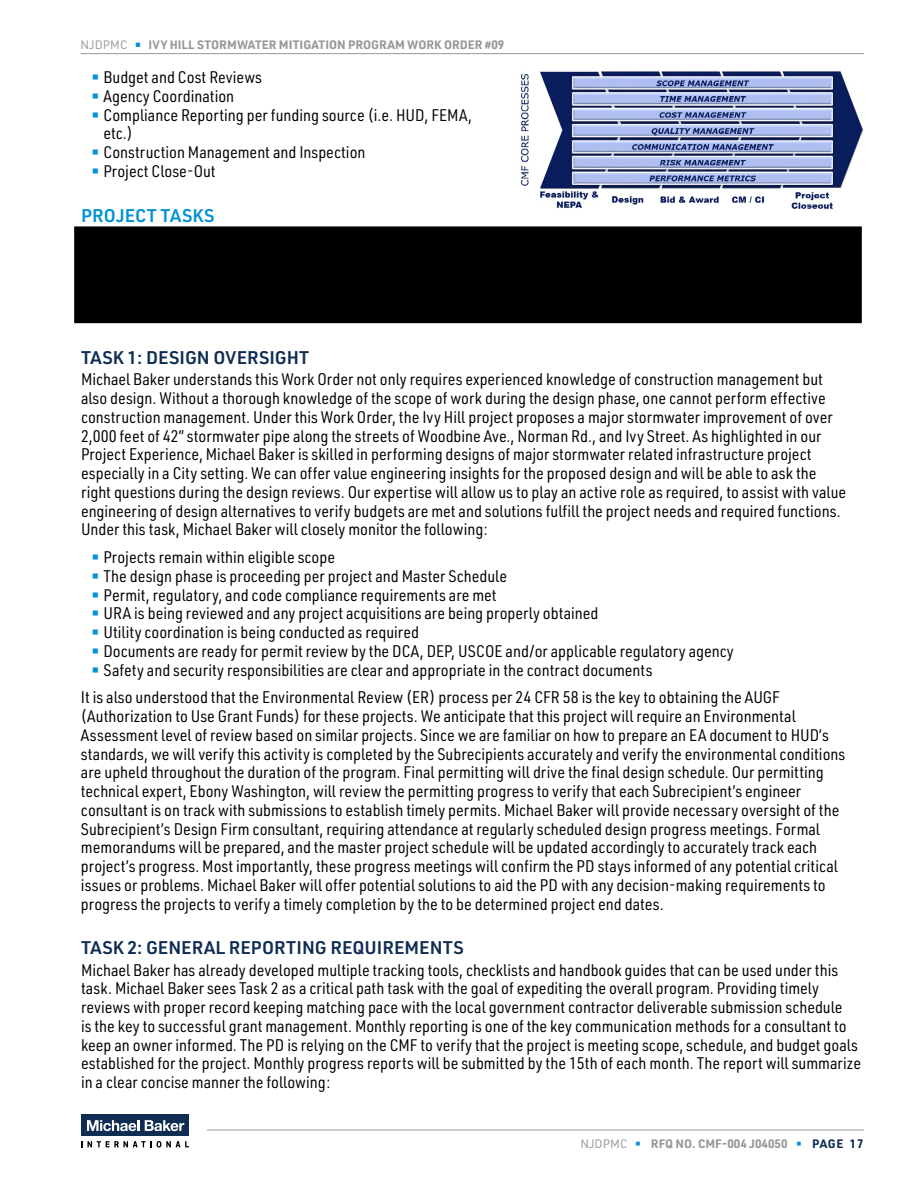
<style>
.page{position:relative;width:918px;height:1188px;background:#fff}
.page>*{position:absolute;margin:0;border:0;box-sizing:border-box;transform-origin:0 0}
.t1{font:600 18px "URWDIN";color:#0f2d52}
.t2{font:600 18px "URWDIN";letter-spacing:.01em;color:#0092d2}
.t3{font:16.5px/18.8px "URWDIN Semi Cond";color:#000}
.t4{font:700 12px "URWDIN";color:#989899}
.s1{font-weight:400}
.s2{color:#0092d2}
.s3{font-weight:400;color:#0092d2}
.s4{color:#0f2d52}
</style>
<div class="page">
<hr style="left:80px;top:53px;width:784px;height:1px;background:#989899">
<hr style="left:207px;top:1130px;width:657px;height:1px;background:#989899">
<div style="left:81px;top:1115px;width:108px;height:21px;background:#0f2d52"></div>
<svg style="left:81px;top:1141px;width:108px;height:7px"></svg>
<svg style="left:87px;top:1120px;width:52px;height:11px"></svg>
<svg style="left:145px;top:1120px;width:39px;height:11px"></svg>
<img style="left:521px;top:71px;width:343px;height:138px">
<div style="left:74px;top:226px;width:788px;height:97px;background:#000;border:2px solid #000"></div>
<p class="t4" style="left:80px;top:37px;width:425px"><span class="s1">NJDPMC</span> <span class="s2">▬</span> IVY HILL STORMWATER MITIGATION PROGRAM WORK ORDER #09</p>
<p class="t3" style="left:92px;top:68px;width:172px"><span class="s2">▬</span> Budget and Cost Reviews</p>
<p class="t3" style="left:92px;top:86px;width:144px"><span class="s2">▬</span> Agency Coordination</p>
<p class="t3" style="left:92px;top:105px;width:382px"><span class="s2">▬</span> Compliance Reporting per funding source (i.e. HUD, FEMA,</p>
<p class="t3" style="left:103px;top:124px;width:31px">etc.)</p>
<p class="t3" style="left:92px;top:142px;width:276px"><span class="s2">▬</span> Construction Management and Inspection</p>
<p class="t3" style="left:92px;top:161px;width:126px"><span class="s2">▬</span> Project Close-Out</p>
<p class="t2" style="left:81px;top:203px;width:135px">PROJECT TASKS</p>
<p class="t1" style="left:81px;top:345px;width:230px">TASK 1: DESIGN OVERSIGHT</p>
<p class="t3" style="left:81px;top:370px;width:767px">Michael Baker understands this Work Order not only requires experienced knowledge of construction management but also design. Without a thorough knowledge of the scope of work during the design phase, one cannot perform effective construction management. Under this Work Order, the Ivy Hill project proposes a major stormwater improvement of over 2,000 feet of 42” stormwater pipe along the streets of Woodbine Ave., Norman Rd., and Ivy Street. As highlighted in our Project Experience, Michael Baker is skilled in performing designs of major stormwater related infrastructure project especially in a City setting. We can offer value engineering insights for the proposed design and will be able to ask the right questions during the design reviews. Our expertise will allow us to play an active role as required, to assist with value engineering of design alternatives to verify budgets are met and solutions fulfill the project needs and required functions.<br>Under this task, Michael Baker will closely monitor the following:</p>
<p class="t3" style="left:91px;top:547px;width:644px"><span class="s2">▬</span> Projects remain within eligible scope<br><span class="s2">▬</span> The design phase is proceeding per project and Master Schedule<br><span class="s2">▬</span> Permit, regulatory, and code compliance requirements are met<br><span class="s2">▬</span> URA is being reviewed and any project acquisitions are being properly obtained<br><span class="s2">▬</span> Utility coordination is being conducted as required<br><span class="s2">▬</span> Documents are ready for permit review by the DCA, DEP, USCOE and/or applicable regulatory agency <span class="s2">▬</span> Safety and security responsibilities are clear and appropriate in the contract documents</p>
<p class="t3" style="left:81px;top:688px;width:766px">It is also understood that the Environmental Review (ER) process per 24 CFR 58 is the key to obtaining the AUGF (Authorization to Use Grant Funds) for these projects. We anticipate that this project will require an Environmental Assessment level of review based on similar projects. Since we are familiar on how to prepare an EA document to HUD’s standards, we will verify this activity is completed by the Subrecipients accurately and verify the environmental conditions are upheld throughout the duration of the program. Final permitting will drive the final design schedule. Our permitting technical expert, Ebony Washington, will review the permitting progress to verify that each Subrecipient’s engineer consultant is on track with submissions to establish timely permits. Michael Baker will provide necessary oversight of the Subrecipient’s Design Firm consultant, requiring attendance at regularly scheduled design progress meetings. Formal memorandums will be prepared, and the master project schedule will be updated accordingly to accurately track each project’s progress. Most importantly, these progress meetings will confirm the PD stays informed of any potential critical issues or problems. Michael Baker will offer potential solutions to aid the PD with any decision-making requirements to progress the projects to verify a timely completion by the to be determined project end dates.</p>
<p class="t1" style="left:81px;top:935px;width:384px">TASK 2: GENERAL REPORTING REQUIREMENTS</p>
<p class="t3" style="left:81px;top:960px;width:782px">Michael Baker has already developed multiple tracking tools, checklists and handbook guides that can be used under this task. Michael Baker sees Task 2 as a critical path task with the goal of expediting the overall program. Providing timely reviews with proper record keeping matching pace with the local government contractor deliverable submission schedule<br>is the key to successful grant management. Monthly reporting is one of the key communication methods for a consultant to keep an owner informed. The PD is relying on the CMF to verify that the project is meeting scope, schedule, and budget goals established for the project. Monthly progress reports will be submitted by the 15th of each month. The report will summarize in a clear concise manner the following:</p>
<p class="t4" style="left:580px;top:1135px;width:285px"><span class="s1">NJDPMC</span> <span class="s3">▬</span> RFQ NO. CMF-004 J04050 <span class="s3">▬</span> <span class="s4">PAGE 17</span></p>
</div>
